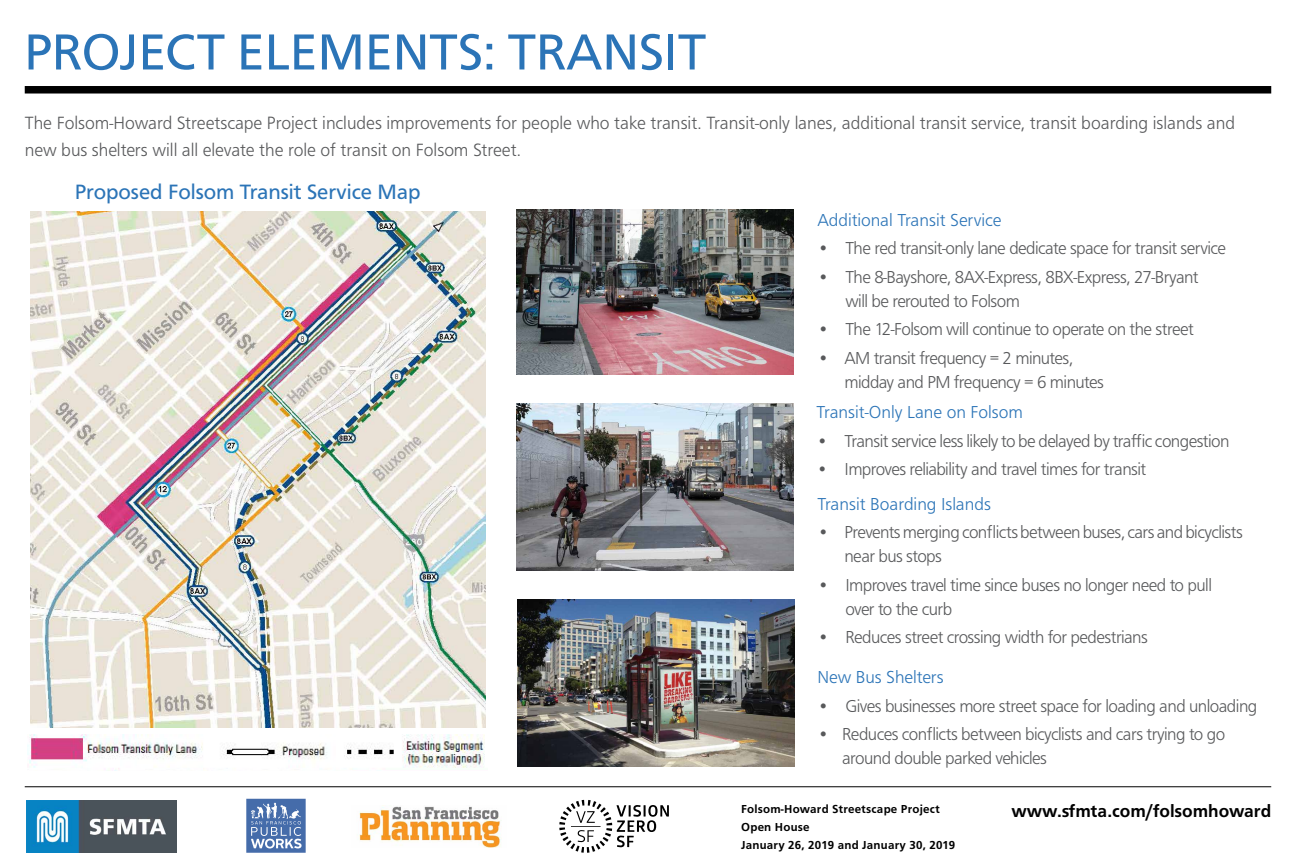
<style>
.page{position:relative;width:1296px;height:864px;background:#fff}
.page>*{position:absolute;margin:0;border:0;box-sizing:border-box;transform-origin:0 0}
.t1{font:52.5px "Graphein Pro";color:#2b74b7}
.t2{font:21.5px "Graphein Pro";color:#2b74b7}
.t3{font:300 18.5px/27px "Graphein Pro";color:#58595b}
.t4{font:300 18px/24px "Graphein Pro";letter-spacing:-.03em;color:#58595b}
.t5{font:300 18px "Graphein Pro";color:#2b74b7}
.t6{font:700 18px "Graphein Pro";color:#000}
.t7{font:700 12px/18px "Graphein Pro";letter-spacing:.02em;color:#000}
</style>
<div class="page">
<hr style="left:25px;top:786px;width:1246px;height:1px;background:#000">
<svg style="left:246px;top:799px;width:60px;height:54px;background:#6b8abb"></svg>
<svg style="left:559px;top:800px;width:110px;height:53px"></svg>
<img style="left:359px;top:805px;width:143px;height:42px">
<img style="left:26px;top:800px;width:151px;height:53px">
<div style="left:25px;top:86px;width:1246px;height:8px;background:#000"></div>
<img style="left:518px;top:600px;width:277px;height:167px">
<img style="left:517px;top:209px;width:277px;height:166px">
<img style="left:517px;top:404px;width:277px;height:167px">
<img style="left:27px;top:734px;width:458px;height:35px">
<img style="left:31px;top:211px;width:455px;height:517px">
<h1 class="t1" style="left:24px;top:22px;width:683px">PROJECT ELEMENTS: TRANSIT</h1>
<p class="t3" style="left:25px;top:110px;width:1212px">The Folsom-Howard Streetscape Project includes improvements for people who take transit. Transit-only lanes, additional transit service, transit boarding islands and new bus shelters will all elevate the role of transit on Folsom Street.</p>
<p class="t2" style="left:75px;top:179px;width:347px">Proposed Folsom Transit Service Map</p>
<p class="t5" style="left:817px;top:210px;width:186px">Additional Transit Service</p>
<p class="t4" style="left:817px;top:236px;width:410px">• The red transit-only lane dedicate space for transit service</p>
<p class="t4" style="left:845px;top:265px;width:355px;text-indent:-28px">• The 8-Bayshore, 8AX-Express, 8BX-Express, 27-Bryant will be rerouted to Folsom</p>
<p class="t4" style="left:817px;top:317px;width:378px">• The 12-Folsom will continue to operate on the street</p>
<p class="t4" style="left:844px;top:346px;width:261px;text-indent:-27px">• AM transit frequency = 2 minutes, midday and PM frequency = 6 minutes</p>
<p class="t5" style="left:816px;top:402px;width:208px">Transit-Only Lane on Folsom</p>
<p class="t4" style="left:816px;top:429px;width:415px">• Transit service less likely to be delayed by traffic congestion</p>
<p class="t4" style="left:816px;top:458px;width:331px">• Improves reliability and travel times for transit</p>
<p class="t5" style="left:817px;top:494px;width:175px">Transit Boarding Islands</p>
<p class="t4" style="left:844px;top:520px;width:400px;text-indent:-27px">• Prevents merging conflicts between buses, cars and bicyclists near bus stops</p>
<p class="t4" style="left:845px;top:573px;width:368px;text-indent:-28px">• Improves travel time since buses no longer need to pull over to the curb</p>
<p class="t4" style="left:817px;top:625px;width:332px">• Reduces street crossing width for pedestrians</p>
<p class="t5" style="left:817px;top:667px;width:128px">New Bus Shelters</p>
<p class="t4" style="left:817px;top:694px;width:442px">• Gives businesses more street space for loading and unloading</p>
<p class="t4" style="left:842px;top:722px;width:385px;text-indent:-25px">• Reduces conflicts between bicyclists and cars trying to go around double parked vehicles</p>
<p class="t7" style="left:741px;top:800px;width:216px">Folsom-Howard Streetscape Project<br>Open House<br>January 26, 2019 and January 30, 2019</p>
<p class="t6" style="left:1011px;top:801px;width:261px">www.sfmta.com/folsomhoward</p>
</div>
